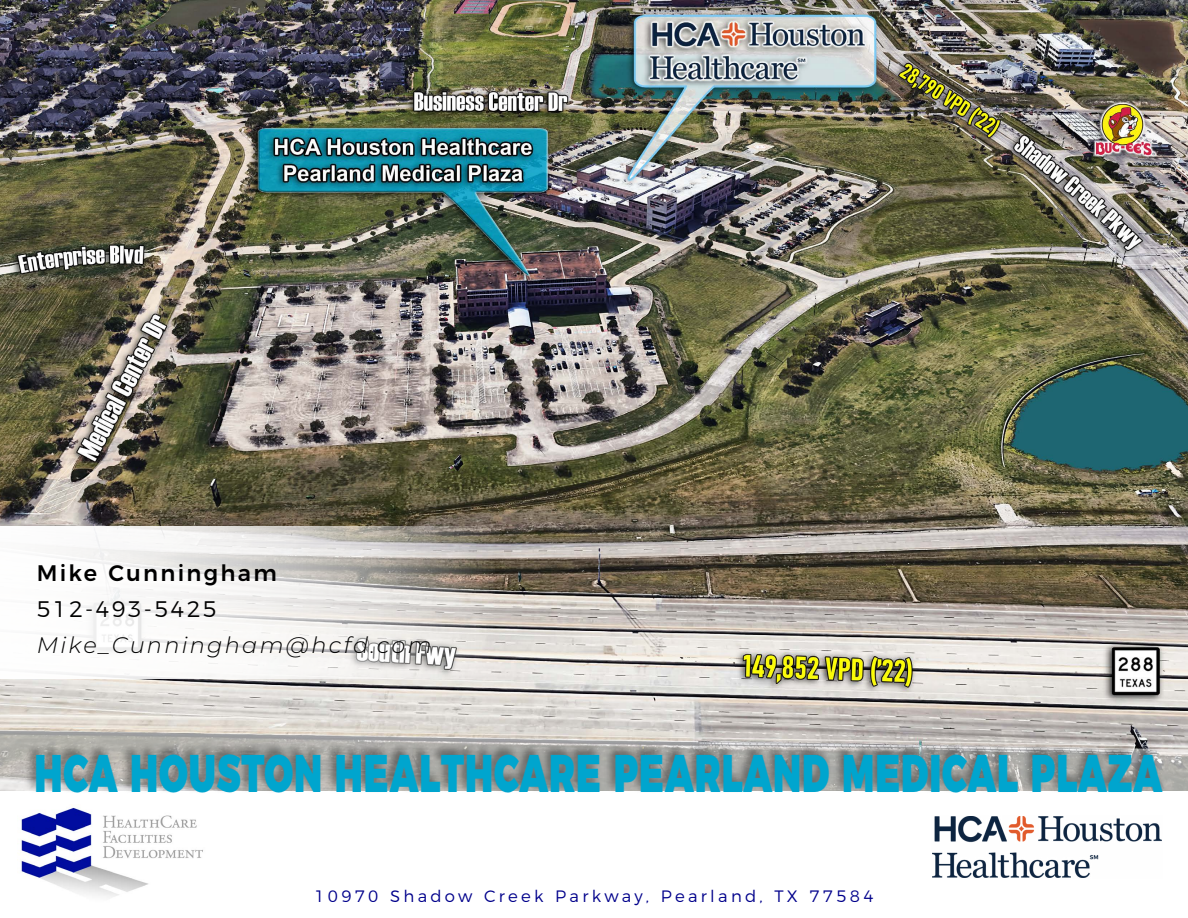
<style>
.page{position:relative;width:1188px;height:918px;background:#fff}
.page>*{position:absolute;margin:0;border:0;box-sizing:border-box;transform-origin:0 0}
.t1{font:900 52.95px "Montserrat";letter-spacing:.025em;color:#00a5ce;scale:.68 1}
.t2{font:italic 300 22.5px "Montserrat";letter-spacing:.1em;color:#000}
.t3{font:500 22.5px "Montserrat";letter-spacing:.1em;color:#000}
.t4{font:300 22.5px "Montserrat";letter-spacing:.1em;color:#000}
.t5{font:300 16.5px "Montserrat";letter-spacing:.2em;color:#00008b}
</style>
<div class="page">
<img style="left:0;top:0;width:1188px;height:730px">
<svg style="left:0;top:730px;width:1188px;height:61px;background:#c1bdb9"></svg>
<div style="left:24px;top:741px;width:1141px;height:54px;background:#000;opacity:.4"></div>
<img style="left:932px;top:816px;width:230px;height:62px">
<svg style="left:0;top:526px;width:495px;height:153px"></svg>
<img style="left:21px;top:806px;width:182px;height:91px">
<p class="t3" style="left:37px;top:555px;width:242px">Mike Cunningham</p>
<p class="t4" style="left:37px;top:591px;width:181px">512-493-5425</p>
<p class="t2" style="left:37px;top:629px;width:396px">Mike_Cunningham@hcfd.com</p>
<p class="t1" style="left:34px;top:728px;width:1660px">HCA HOUSTON HEALTHCARE PEARLAND MEDICAL PLAZA</p>
<p class="t5" style="left:314px;top:883px;width:561px">10970 Shadow Creek Parkway, Pearland, TX 77584</p>
</div>
